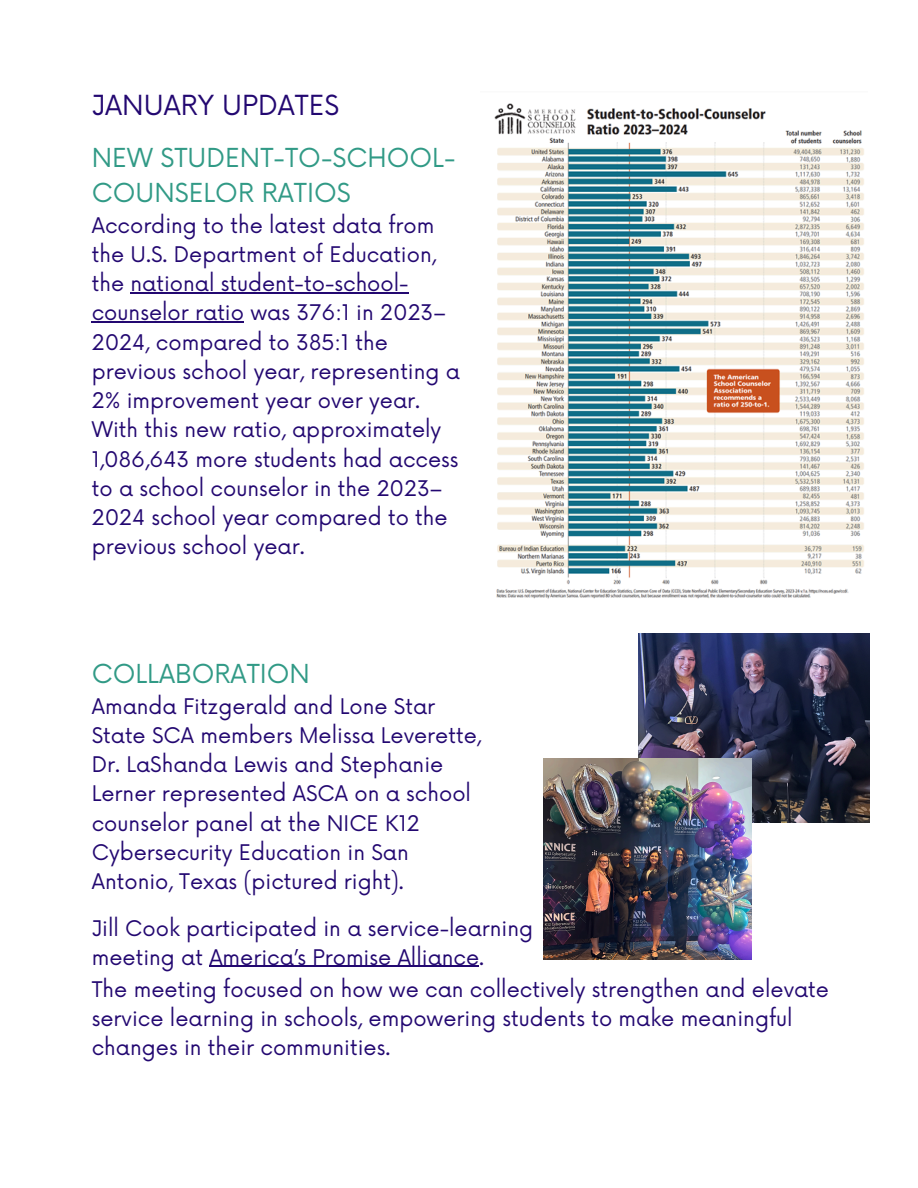
<style>
.page{position:relative;width:918px;height:1188px;background:#fff}
.page>*{position:absolute;margin:0;border:0;box-sizing:border-box;transform-origin:0 0}
.t1{font:27px "Now";color:#230871}
.t2{font:25.5px/34.8px "Now";color:#319a86}
.t3{font:21px/29.2px "Now";color:#230871}
</style>
<div class="page">
<hr style="left:131px;top:292px;width:278px;height:1px;background:#230871">
<hr style="left:92px;top:322px;width:152px;height:1px;background:#230871">
<img style="left:494px;top:103px;width:370px;height:496px">
<hr style="left:209px;top:966px;width:270px;height:1px;background:#230871">
<img style="left:638px;top:633px;width:232px;height:189px">
<img style="left:544px;top:758px;width:208px;height:202px">
<h1 class="t1" style="left:92px;top:90px;width:249px">JANUARY UPDATES</h1>
<p class="t2" style="left:92px;top:142px;width:365px">NEW STUDENT-TO-SCHOOL-<br>COUNSELOR RATIOS</p>
<p class="t3" style="left:92px;top:212px;width:370px">According to the latest data from the U.S. Department of Education, the national student-to-school&shy;counselor ratio was 376:1 in 2023–<br>2024, compared to 385:1 the previous school year, representing a<br>2% improvement year over year.<br>With this new ratio, approximately<br>1,086,643 more students had access to a school counselor in the 2023–<br>2024 school year compared to the previous school year.</p>
<p class="t2" style="left:92px;top:658px;width:220px">COLLABORATION</p>
<p class="t3" style="left:92px;top:692px;width:391px">Amanda Fitzgerald and Lone Star State SCA members Melissa Leverette, Dr. LaShanda Lewis and Stephanie Lerner represented ASCA on a school counselor panel at the NICE K12<br>Cybersecurity Education in San Antonio, Texas (pictured right).</p>
<p class="t3" style="left:92px;top:914px;width:443px">Jill Cook participated in a service-learning meeting at America’s Promise Alliance.</p>
<p class="t3" style="left:92px;top:975px;width:739px">The meeting focused on how we can collectively strengthen and elevate service learning in schools, empowering students to make meaningful changes in their communities.</p>
</div>
